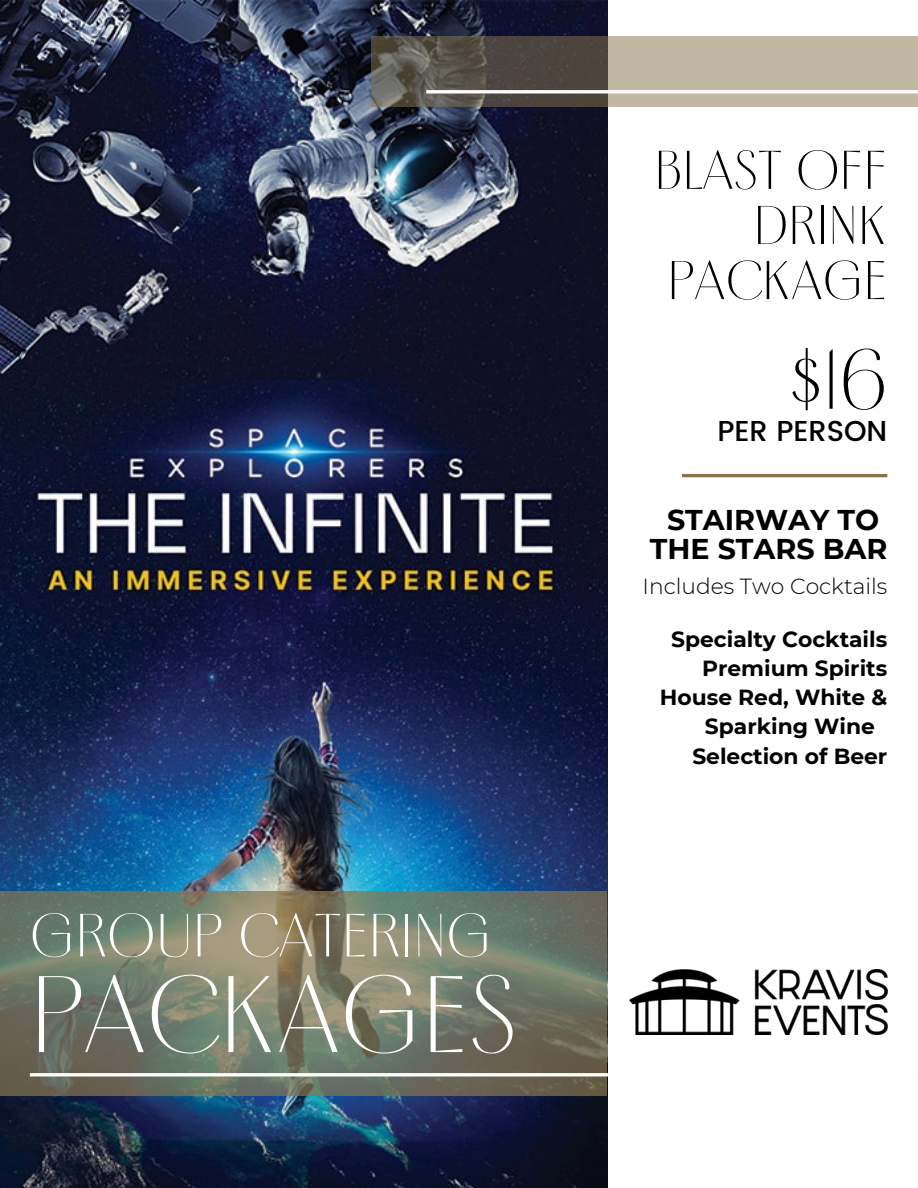
<style>
.page{position:relative;width:918px;height:1188px;background:#fff}
.page>*{position:absolute;margin:0;border:0;box-sizing:border-box;transform-origin:0 0}
.t1{font:101.25px "Borest Standard";color:#fff}
.t2{font:78.75px "Borest Standard";color:#000}
.t3{font:56.7px "Borest Standard";color:#fff}
.t4{font:50.7px/55.2px "Borest Standard";color:#000;text-align:right}
.t5{font:500 28.8px "Poppins";color:#000}
.t6{font:700 28.5px/29.2px "Montserrat";color:#000;text-align:center}
.t7{font:700 21.9px "Montserrat";color:#000}
.t8{font:300 21.9px "Montserrat";color:#000}
</style>
<div class="page">
<img style="left:0;top:0;width:608px;height:1188px">
<svg style="left:0;top:892px;width:607px;height:204px;background:#747a68"></svg>
<img style="left:630px;top:969px;width:257px;height:66px">
<hr style="left:30px;top:1073px;width:888px;height:3px;background:#fefefe">
<hr style="left:682px;top:474px;width:205px;height:3px;background:#86764e">
<svg style="left:371px;top:37px;width:547px;height:70px;background:#928b7b"></svg>
<hr style="left:426px;top:90px;width:492px;height:3px;background:#fefefe">
<h3 class="t3" style="left:30px;top:911px;width:463px">GROUP CATERING</h3>
<h1 class="t1" style="left:30px;top:971px;width:488px">PACKAGES</h1>
<h3 class="t4" style="left:654px;top:146px;width:235px">BLAST OFF<br>DRINK<br>PACKAGE</h3>
<h2 class="t2" style="left:790px;top:346px;width:99px">$16</h2>
<h3 class="t5" style="left:717px;top:410px;width:171px">PER PERSON</h3>
<h3 class="t6" style="left:650px;top:504px;width:239px">STAIRWAY TO<br>THE STARS BAR</h3>
<p class="t8" style="left:643px;top:571px;width:246px">Includes Two Cocktails</p>
<p class="t7" style="left:671px;top:623px;width:218px">Specialty Cocktails</p>
<p class="t7" style="left:702px;top:652px;width:187px">Premium Spirits</p>
<p class="t7" style="left:660px;top:682px;width:229px">House Red, White &amp;</p>
<p class="t7" style="left:705px;top:711px;width:172px">Sparking Wine</p>
<p class="t7" style="left:692px;top:740px;width:197px">Selection of Beer</p>
</div>
